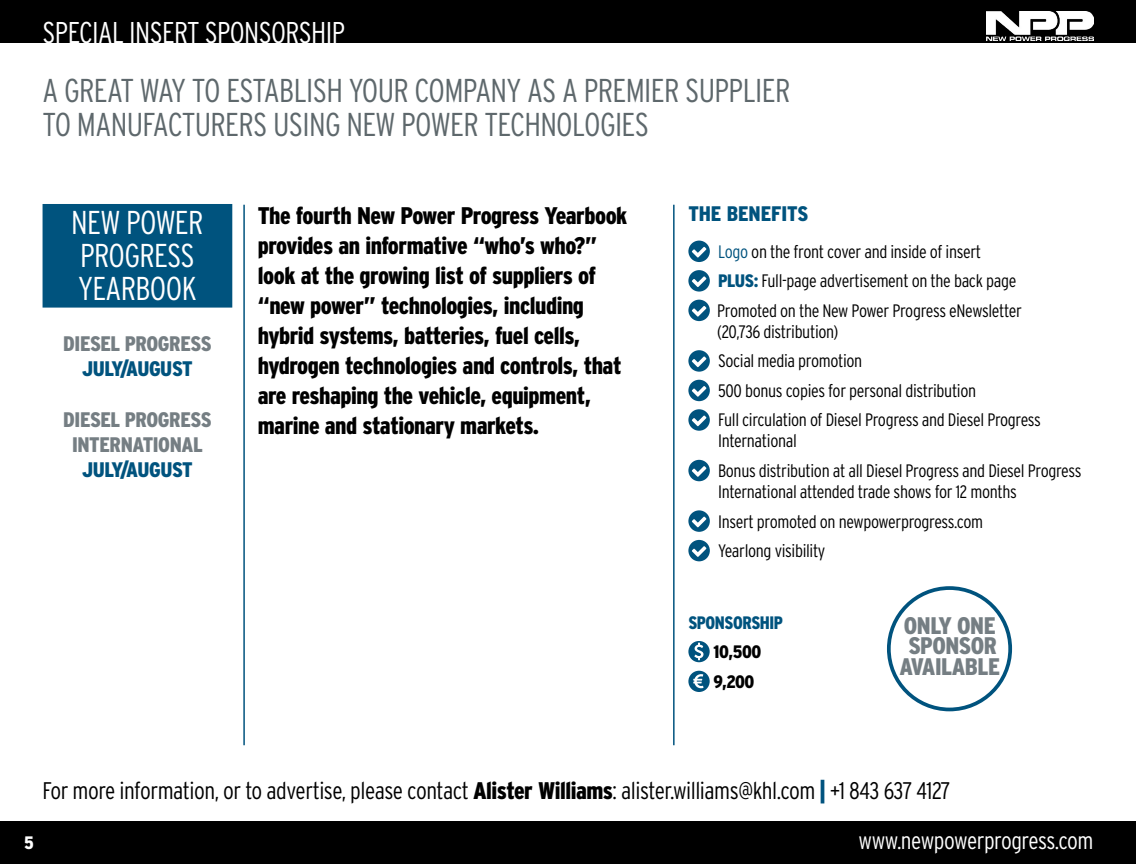
<style>
.page{position:relative;width:1136px;height:864px;background:#fff}
.page>*{position:absolute;margin:0;border:0;box-sizing:border-box;transform-origin:0 0}
.t1{font:300 33px/33px "Interstate Condensed";letter-spacing:-.02em;color:#5e686c}
.t2{font:300 33px/33px "Interstate Condensed";letter-spacing:-.02em;color:#fff}
.t3{font:300 30px "Interstate Condensed";letter-spacing:-.02em;color:#fff}
.t4{font:900 24px/30px "Interstate Condensed";letter-spacing:-.02em;color:#000}
.t5{font:300 24px "Interstate Condensed";letter-spacing:-.02em;color:#000}
.t6{font:300 24px "Interstate Condensed";letter-spacing:-.02em;color:#fff}
.t7{font:900 24px/20.5px "Interstate Condensed";letter-spacing:-.02em;color:#757e83;text-align:center}
.t8{font:900 21px/25.2px "Interstate Condensed";letter-spacing:-.02em;color:#757e83;text-align:center}
.t9{font:900 21px "Interstate Condensed";letter-spacing:-.02em;color:#00537e}
.t10{font:300 18px/29.5px "Interstate Condensed";letter-spacing:-.02em;color:#000}
.t11{font:900 18px "Interstate Condensed";letter-spacing:-.025em;color:#00537e;scale:.96 1}
.t12{font:900 18px/29.5px "Interstate Condensed";letter-spacing:-.02em;color:#000}
.t13{font:900 18px "Interstate Condensed";color:#fff}
.s1{color:#00537e}
.s2{font-weight:900;color:#00537e}
.s3{font-weight:900}
</style>
<div class="page">
<div style="left:0;top:0;width:1135px;height:43px;background:#000"></div>
<div style="left:0;top:821px;width:1135px;height:42px;background:#000"></div>
<img style="left:986px;top:11px;width:107px;height:29px">
<div style="left:886px;top:586px;width:125px;height:125px;border:4px solid #00537e;border-radius:50%"></div>
<svg style="left:688px;top:240px;width:21px;height:22px"></svg>
<svg style="left:688px;top:270px;width:21px;height:21px"></svg>
<svg style="left:688px;top:299px;width:21px;height:22px"></svg>
<svg style="left:688px;top:350px;width:21px;height:21px"></svg>
<svg style="left:688px;top:379px;width:21px;height:22px"></svg>
<svg style="left:688px;top:409px;width:21px;height:21px"></svg>
<svg style="left:688px;top:459px;width:21px;height:22px"></svg>
<svg style="left:688px;top:510px;width:21px;height:21px"></svg>
<svg style="left:688px;top:539px;width:21px;height:22px"></svg>
<svg style="left:688px;top:640px;width:21px;height:22px"></svg>
<svg style="left:694px;top:642px;width:9px;height:18px"></svg>
<svg style="left:688px;top:670px;width:21px;height:21px"></svg>
<svg style="left:693px;top:673px;width:10px;height:15px"></svg>
<hr style="left:243px;top:205px;width:2px;height:540px;background:#00537e">
<hr style="left:673px;top:205px;width:1px;height:540px;background:#00537e">
<div style="left:43px;top:204px;width:189px;height:103px;background:#00537e"></div>
<h2 class="t3" style="left:43px;top:15px;width:304px">SPECIAL INSERT SPONSORSHIP</h2>
<h1 class="t1" style="left:43px;top:74px;width:749px">A GREAT WAY TO ESTABLISH YOUR COMPANY AS A PREMIER SUPPLIER<br>TO MANUFACTURERS USING NEW POWER TECHNOLOGIES</h1>
<h1 class="t2" style="left:71px;top:205px;width:134px">NEW POWER<br>PROGRESS<br>YEARBOOK</h1>
<p class="t8" style="left:63px;top:331px;width:150px">DIESEL PROGRESS</p>
<p class="t9" style="left:82px;top:357px;width:112px">JULY/AUGUST</p>
<p class="t8" style="left:63px;top:406px;width:150px">DIESEL PROGRESS<br>INTERNATIONAL</p>
<p class="t9" style="left:82px;top:458px;width:112px">JULY/AUGUST</p>
<p class="t4" style="left:258px;top:200px;width:371px">The fourth New Power Progress Yearbook provides an informative “who’s who?” look at the growing list of suppliers of “new power” technologies, including hybrid systems, batteries, fuel cells, hydrogen technologies and controls, that are reshaping the vehicle, equipment, marine and stationary markets.</p>
<p class="t9" style="left:688px;top:202px;width:121px">THE BENEFITS</p>
<p class="t10" style="left:717px;top:236px;width:306px"><span class="s1">Logo</span> on the front cover and inside of insert<br><span class="s2">PLUS:</span> Full-page advertisement on the back page<br>Promoted on the New Power Progress eNewsletter</p>
<p class="t10" style="left:717px;top:316px;width:325px">(20,736 distribution)<br>Social media promotion<br>500 bonus copies for personal distribution<br>Full circulation of Diesel Progress and Diesel Progress</p>
<p class="t10" style="left:718px;top:426px;width:365px">International<br>Bonus distribution at all Diesel Progress and Diesel Progress</p>
<p class="t10" style="left:718px;top:476px;width:300px">International attended trade shows for 12 months<br>Insert promoted on newpowerprogress.com<br>Yearlong visibility</p>
<p class="t11" style="left:688px;top:612px;width:100px">SPONSORSHIP</p>
<p class="t12" style="left:713px;top:636px;width:49px">10,500<br>9,200</p>
<h3 class="t7" style="left:899px;top:614px;width:102px">ONLY ONE<br>SPONSOR<br>AVAILABLE</h3>
<h3 class="t5" style="left:43px;top:777px;width:909px">For more information, or to advertise, please contact <span class="s3">Alister Williams</span>: alister.williams@khl.com <span class="s2">|</span> +1 843 637 4127</h3>
<p class="t13" style="left:24px;top:831px;width:11px">5</p>
<h3 class="t6" style="left:858px;top:826px;width:236px">www.newpowerprogress.com</h3>
</div>
